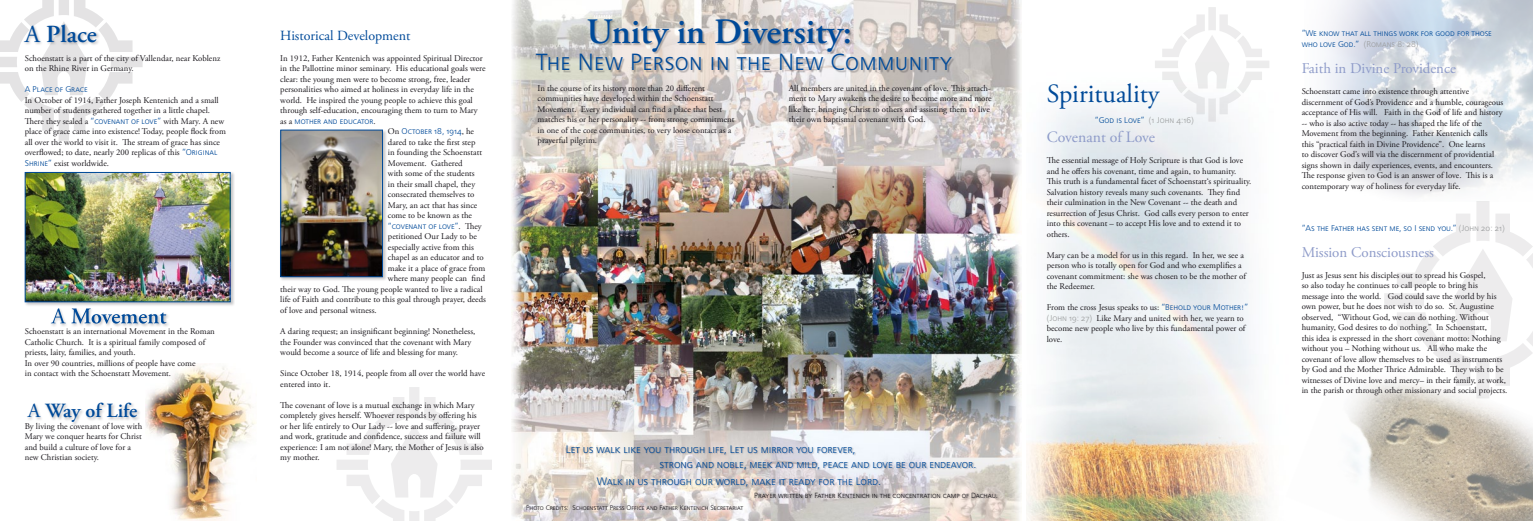
<style>
.page{position:relative;width:1533px;height:521px;background:#fff}
.page>*{position:absolute;margin:0;border:0;box-sizing:border-box;transform-origin:0 0}
.t1{font:600 35.7px "Adobe Garamond Pro";color:#004a99}
.t2{font:26.25px "Adobe Garamond Pro";color:#004a99}
.t3{font:24.5px "Front Page Caps Light";letter-spacing:.02em;color:#004a99}
.t4{font:600 24.5px "Adobe Garamond Pro";color:#004a99}
.t5{font:600 20.12px "Adobe Garamond Pro";color:#004a99}
.t6{font:15.75px "Adobe Garamond Pro";color:#8e9bc9}
.t7{font:14.88px "Adobe Garamond Pro";color:#8e9bc9}
.t8{font:14px "Adobe Garamond Pro";color:#004a99}
.t9{font:11.38px/14.9px "Front Page Caps Light";letter-spacing:-.005em;color:#004a99}
.t10{font:8.75px/10.5px "Adobe Garamond Pro";color:#1a171c}
.t11{font:8.75px/10.5px "Front Page Caps Light";letter-spacing:-.005em;color:#004a99}
.t12{font:7.88px "Front Page Caps Light";letter-spacing:-.005em;color:#1a171c}
.t13{font:7px "Front Page Caps Light";letter-spacing:-.005em;color:#1a171c}
.s1{font-weight:400}
.s2{font-family:"Front Page Caps Light";color:#004a99}
.s3{font-family:"Adobe Garamond Pro";color:#1a171c}
.s4{color:#9c9e9f}
.s5{font-family:"Front Page Caps Light";color:#9c9e9f}
</style>
<div class="page">
<img style="left:1027px;top:99px;width:244px;height:422px">
<svg style="left:1155px;top:7px;width:114px;height:115px"></svg>
<img style="left:1349px;top:382px;width:184px;height:139px">
<img style="left:511px;top:0;width:511px;height:521px">
<img style="left:1325px;top:0;width:208px;height:195px">
<img style="left:145px;top:364px;width:111px;height:157px">
<svg style="left:0;top:0;width:143px;height:141px"></svg>
<svg style="left:337px;top:387px;width:155px;height:134px"></svg>
<svg style="left:1384px;top:201px;width:149px;height:197px"></svg>
<div style="left:24px;top:171px;width:211px;height:135px;background:#1a171c;opacity:.25"></div>
<img style="left:27px;top:174px;width:202px;height:126px">
<div style="left:25px;top:172px;width:206px;height:130px;border:1px solid #004a99"></div>
<div style="left:566px;top:446px;width:433px;height:53px;background:#1a171c;opacity:.3"></div>
<div style="left:537px;top:54px;width:417px;height:19px;background:#1a171c;opacity:.3"></div>
<div style="left:588px;top:20px;width:264px;height:34px;background:#1a171c;opacity:.3"></div>
<div style="left:23px;top:23px;width:77px;height:23px;background:#1a171c;opacity:.3"></div>
<div style="left:26px;top:401px;width:115px;height:25px;background:#1a171c;opacity:.3"></div>
<div style="left:49px;top:307px;width:121px;height:20px;background:#1a171c;opacity:.3"></div>
<svg style="left:51px;top:308px;width:115px;height:16px"></svg>
<div style="left:279px;top:129px;width:108px;height:152px;background:#1a171c;opacity:.25"></div>
<img style="left:282px;top:132px;width:99px;height:143px">
<div style="left:280px;top:130px;width:103px;height:147px;border:1px solid #004a99"></div>
<h3 class="t4" style="left:25px;top:20px;width:74px"><span class="s1">A</span> Place</h3>
<p class="t10" style="left:25px;top:53px;width:197px">Schoenstatt is a part of the city of Vallendar, near Koblenz on the Rhine River in Germany.</p>
<p class="t11" style="left:25px;top:84px;width:64px">A Place of Grace</p>
<p class="t10" style="left:25px;top:95px;width:203px">In October of 1914, Father Joseph Kentenich and a small number of students gathered together in a little chapel.<br>There they sealed a <span class="s2">“covenant of love”</span> with Mary. A new place of grace came into existence! Today, people flock from all over the world to visit it. The stream of grace has since overflowed; to date, nearly 200 replicas of this <span class="s2">“Original Shrine”</span> exist worldwide.</p>
<p class="t10" style="left:25px;top:326px;width:192px">Schoenstatt is an international Movement in the Roman Catholic Church. It is a spiritual family composed of priests, laity, families, and youth.<br>In over 90 countries, millions of people have come<br>in contact with the Schoenstatt Movement.</p>
<h3 class="t5" style="left:28px;top:399px;width:111px"><span class="s1">A</span> Way of Life</h3>
<p class="t10" style="left:25px;top:421px;width:119px">By living the covenant of love with<br>Mary we conquer hearts for Christ and build a culture of love for a new Christian society.</p>
<h3 class="t8" style="left:280px;top:27px;width:132px">Historical Development</h3>
<p class="t10" style="left:280px;top:53px;width:207px">In 1912, Father Kentenich was appointed Spiritual Director in the Pallottine minor seminary. His educational goals were clear: the young men were to become strong, free, leader personalities who aimed at holiness in everyday life in the world. He inspired the young people to achieve this goal through self-education, encouraging them to turn to Mary</p>
<p class="t11" style="left:280px;top:116px;width:97px"><span class="s3">as a</span> mother and educator<span class="s3">.</span></p>
<p class="t11" style="left:388px;top:126px;width:88px"><span class="s3">On</span> October 18, 1914<span class="s3">, he</span></p>
<p class="t10" style="left:388px;top:137px;width:96px">dared to take the first step in founding the Schoenstatt<br>Movement. Gathered<br>with some of the students in their small chapel, they consecrated themselves to<br>Mary, an act that has since come to be known as the</p>
<p class="t11" style="left:388px;top:221px;width:95px">“covenant of love”<span class="s3">. They</span></p>
<p class="t10" style="left:388px;top:232px;width:91px">petitioned Our Lady to be</p>
<p class="t10" style="left:388px;top:242px;width:88px">especially active from this</p>
<p class="t10" style="left:388px;top:253px;width:97px">chapel as an educator and to</p>
<p class="t10" style="left:388px;top:263px;width:99px">make it a place of grace from</p>
<p class="t10" style="left:388px;top:274px;width:99px">where many people can find</p>
<p class="t10" style="left:280px;top:284px;width:204px">their way to God. The young people wanted to live a radical</p>
<p class="t10" style="left:280px;top:295px;width:207px">life of Faith and contribute to this goal through prayer, deeds</p>
<p class="t10" style="left:280px;top:305px;width:98px">of love and personal witness.</p>
<p class="t10" style="left:280px;top:326px;width:197px">A daring request; an insignificant beginning! Nonetheless, the Founder was convinced that the covenant with Mary would become a source of life and blessing for many.</p>
<p class="t10" style="left:280px;top:368px;width:206px">Since October 18, 1914, people from all over the world have entered into it.</p>
<p class="t10" style="left:280px;top:400px;width:205px">The covenant of love is a mutual exchange in which Mary completely gives herself. Whoever responds by offering his or her life entirely to Our Lady -- love and suffering, prayer and work, gratitude and confidence, success and failure will experience: I am not alone! Mary, the Mother of Jesus is also my mother.</p>
<h1 class="t1" style="left:587px;top:11px;width:267px">Unity in Diversity:</h1>
<p class="t11" style="left:1302px;top:28px;width:192px">“We know that all things work for good for those who love God.” <span class="s4">(Romans 8: 28)</span></p>
<h3 class="t7" style="left:1302px;top:59px;width:156px">Faith in Divine Providence</h3>
<p class="t10" style="left:1302px;top:86px;width:203px">Schoenstatt came into existence through attentive discernment of God’s Providence and a humble, courageous acceptance of His will. Faith in the God of life and history -- who is also active today -- has shaped the life of the Movement from the beginning. Father Kentenich calls<br>this “practical faith in Divine Providence”. One learns<br>to discover God’s will via the discernment of providential signs shown in daily experiences, events, and encounters.<br>The response given to God is an answer of love. This is a contemporary way of holiness for everyday life.</p>
<p class="t11" style="left:1302px;top:223px;width:205px">“As the Father has sent me, so I send you.” <span class="s4">(John 20: 21)</span></p>
<h3 class="t7" style="left:1302px;top:243px;width:134px">Mission Consciousness</h3>
<p class="t10" style="left:1302px;top:270px;width:207px">Just as Jesus sent his disciples out to spread his Gospel,<br>so also today he continues to call people to bring his<br>message into the world. God could save the world by his own power, but he does not wish to do so. St. Augustine observed, “Without God, we can do nothing. Without humanity, God desires to do nothing.” In Schoenstatt,<br>this idea is expressed in the short covenant motto: Nothing without you – Nothing without us. All who make the covenant of love allow themselves to be used as instruments by God and the Mother Thrice Admirable. They wish to be witnesses of Divine love and mercy– in their family, at work, in the parish or through other missionary and social projects.</p>
<h3 class="t3" style="left:536px;top:48px;width:418px">The New Person in the New Community</h3>
<p class="t10" style="left:538px;top:83px;width:198px">In the course of its history more than 20 different communities have developed within the Schoenstatt Movement. Every individual can find a place that best matches his or her personality -- from strong commitment in one of the core communities, to very loose contact as a prayerful pilgrim.</p>
<p class="t10" style="left:789px;top:83px;width:204px">All members are united in the covenant of love. This attach&shy;ment to Mary awakens the desire to become more and more like her: bringing Christ to others and assisting them to live their own baptismal covenant with God.</p>
<h2 class="t2" style="left:1047px;top:78px;width:114px">Spirituality</h2>
<p class="t11" style="left:1095px;top:115px;width:100px">“God is Love” <span class="s4">(1 John 4:16)</span></p>
<h3 class="t6" style="left:1047px;top:128px;width:110px">Covenant of Love</h3>
<p class="t10" style="left:1047px;top:156px;width:206px">The essential message of Holy Scripture is that God is love and he offers his covenant, time and again, to humanity.<br>This truth is a fundamental facet of Schoenstatt‘s spirituality.<br>Salvation history reveals many such covenants. They find their culmination in the New Covenant -- the death and resurrection of Jesus Christ. God calls every person to enter into this covenant – to accept His love and to extend it to others.</p>
<p class="t10" style="left:1047px;top:250px;width:201px">Mary can be a model for us in this regard. In her, we see a person who is totally open for God and who exemplifies a covenant commitment: she was chosen to be the mother of the Redeemer.</p>
<p class="t10" style="left:1047px;top:303px;width:203px">From the cross Jesus speaks to us: <span class="s2">“Behold your Mother!” </span><span class="s5">(John 19: 27)</span> Like Mary and united with her, we yearn to become new people who live by this fundamental power of love.</p>
<h3 class="t9" style="left:659px;top:442px;width:318px;text-indent:-94px">Let us walk like you through life, Let us mirror you forever,<br>strong and noble, meek and mild, peace and love be our endeavor.</h3>
<h3 class="t9" style="left:597px;top:474px;width:286px">Walk in us through our world, make it ready for the Lord.</h3>
<p class="t12" style="left:754px;top:491px;width:245px">Prayer written by Father Kentenich in the concentration camp of Dachau.</p>
<p class="t13" style="left:526px;top:504px;width:219px">Photo Credits: Schoenstatt Press Office and Father Kentenich Secretariat</p>
</div>
